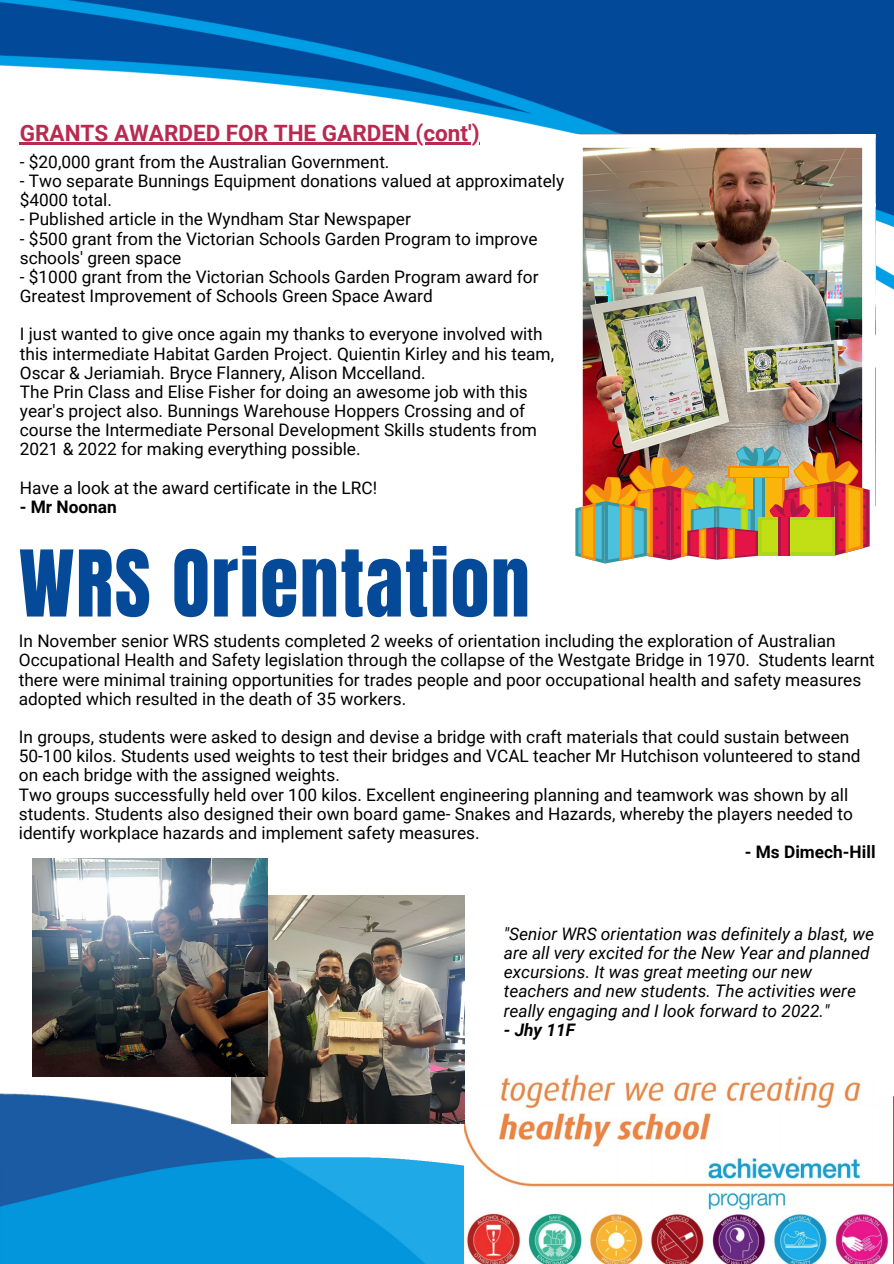
<style>
.page{position:relative;width:894px;height:1264px;background:#fff}
.page>*{position:absolute;margin:0;border:0;box-sizing:border-box;transform-origin:0 0}
.t1{font:78px "Anton";letter-spacing:.02em;color:#044a99}
.t2{font:700 22.5px "Roboto";color:#b82a50}
.t3{font:17.25px/19.2px "Roboto";color:#000}
.t4{font:italic 17.25px/19.2px "Roboto";color:#000}
.t5{font:700 17.25px "Roboto";color:#000}
.t6{font:italic 700 17.25px "Roboto";color:#000}
</style>
<div class="page">
<img style="left:0;top:0;width:893px;height:1263px">
<img style="left:464px;top:1065px;width:428px;height:198px">
<img style="left:231px;top:895px;width:233px;height:228px">
<img style="left:33px;top:858px;width:234px;height:218px">
<img style="left:569px;top:134px;width:306px;height:405px">
<svg style="left:575px;top:445px;width:294px;height:118px;background:#c0865a"></svg>
<svg style="left:789px;top:498px;width:6px;height:21px"></svg>
<div style="left:758px;top:517px;width:76px;height:38px;background:#abd91a"></div>
<div style="left:762px;top:520px;width:69px;height:32px;background:#c1df14"></div>
<svg style="left:778px;top:517px;width:11px;height:38px"></svg>
<div style="left:780px;top:517px;width:7px;height:38px;background:#e51446"></div>
<hr style="left:20px;top:142px;width:460px;height:3px;background:#b82a50">
<p class="t2" style="left:20px;top:120px;width:461px">GRANTS AWARDED FOR THE GARDEN (cont')</p>
<p class="t3" style="left:20px;top:152px;width:371px">- $20,000 grant from the Australian Government.</p>
<p class="t3" style="left:20px;top:172px;width:545px">- Two separate Bunnings Equipment donations valued at approximately $4000 total.</p>
<p class="t3" style="left:20px;top:210px;width:392px">- Published article in the Wyndham Star Newspaper</p>
<p class="t3" style="left:20px;top:229px;width:519px">- $500 grant from the Victorian Schools Garden Program to improve schools' green space</p>
<p class="t3" style="left:20px;top:267px;width:520px">- $1000 grant from the Victorian Schools Garden Program award for<br>Greatest Improvement of Schools Green Space Award</p>
<p class="t3" style="left:20px;top:325px;width:535px">I just wanted to give once again my thanks to everyone involved with this intermediate Habitat Garden Project. Quientin Kirley and his team,<br>Oscar &amp; Jeriamiah. Bryce Flannery, Alison Mccelland.</p>
<p class="t3" style="left:20px;top:382px;width:518px">The Prin Class and Elise Fisher for doing an awesome job with this year's project also. Bunnings Warehouse Hoppers Crossing and of course the Intermediate Personal Development Skills students from 2021 &amp; 2022 for making everything possible.</p>
<p class="t3" style="left:20px;top:478px;width:359px">Have a look at the award certificate in the LRC!</p>
<p class="t5" style="left:20px;top:496px;width:98px">- Mr Noonan</p>
<p class="t1" style="left:19px;top:527px;width:512px">WRS Orientation</p>
<p class="t3" style="left:19px;top:632px;width:857px">In November senior WRS students completed 2 weeks of orientation including the exploration of Australian Occupational Health and Safety legislation through the collapse of the Westgate Bridge in 1970. Students learnt there were minimal training opportunities for trades people and poor occupational health and safety measures adopted which resulted in the death of 35 workers.</p>
<p class="t3" style="left:19px;top:727px;width:843px">In groups, students were asked to design and devise a bridge with craft materials that could sustain between<br>50-100 kilos. Students used weights to test their bridges and VCAL teacher Mr Hutchison volunteered to stand on each bridge with the assigned weights.</p>
<p class="t3" style="left:19px;top:785px;width:835px">Two groups successfully held over 100 kilos. Excellent engineering planning and teamwork was shown by all students. Students also designed their own board game- Snakes and Hazards, whereby the players needed to identify workplace hazards and implement safety measures.</p>
<p class="t5" style="left:744px;top:842px;width:132px">- Ms Dimech-Hill</p>
<p class="t4" style="left:503px;top:924px;width:371px">"Senior WRS orientation was definitely a blast, we are all very excited for the New Year and planned excursions. It was great meeting our new teachers and new students. The activities were really engaging and I look forward to 2022."</p>
<p class="t6" style="left:503px;top:1019px;width:73px">- Jhy 11F</p>
</div>
